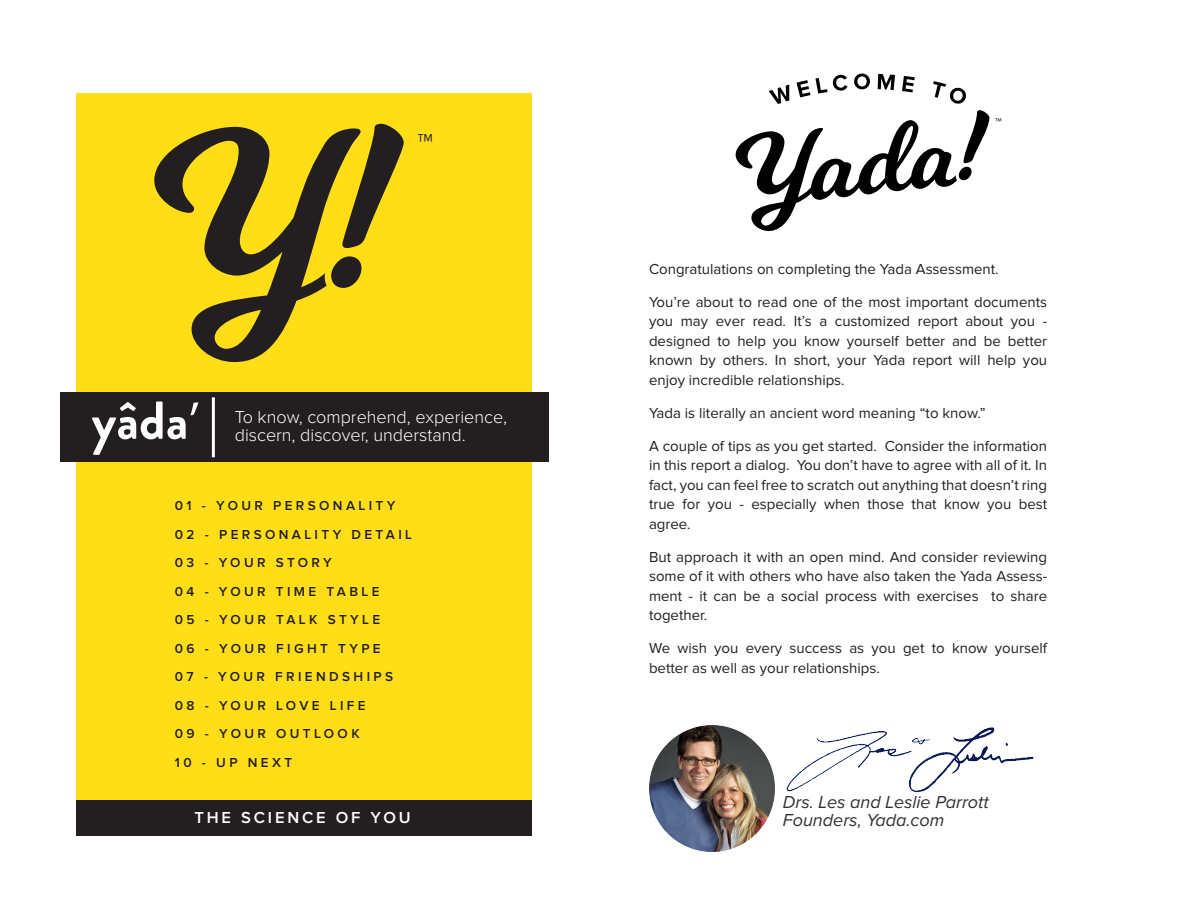
<style>
.page{position:relative;width:1188px;height:918px;background:#fff}
.page>*{position:absolute;margin:0;border:0;box-sizing:border-box;transform-origin:0 0}
.t1{font:34.35px "Proxima Nova";color:#231f20}
.t2{font:300 18px/18px "Proxima Nova";color:#fff}
.t3{font:italic 18px/18.6px "Proxima Nova";color:#323031}
.t4{font:600 16.5px "Proxima Nova";letter-spacing:.175em;color:#fff}
.t5{font:15px/19.5px "Proxima Nova";color:#231f20;text-align:justify}
.t6{font:14.55px "Proxima Nova";color:#010101}
.t7{font:600 13.5px/28.5px "Proxima Nova";letter-spacing:.25em;color:#231f20}
</style>
<div class="page">
<div style="left:77px;top:93px;width:455px;height:743px;background:#ffde17"></div>
<div style="left:60px;top:392px;width:489px;height:70px;background:#231f20"></div>
<svg style="left:736px;top:73px;width:254px;height:159px"></svg>
<div style="left:959px;top:167px;width:13px;height:13px;background:#010101;border-radius:5px"></div>
<svg style="left:154px;top:127px;width:177px;height:235px"></svg>
<svg style="left:331px;top:124px;width:73px;height:164px"></svg>
<svg style="left:92px;top:402px;width:106px;height:53px"></svg>
<hr style="left:212px;top:397px;width:3px;height:60px;background:#fff">
<img style="left:786px;top:727px;width:248px;height:65px">
<div style="left:77px;top:800px;width:455px;height:36px;background:#231f20"></div>
<img style="left:649px;top:726px;width:125px;height:125px">
<h1 class="t1" style="left:418px;top:130px;width:17px">™</h1>
<p class="t2" style="left:235px;top:409px;width:274px">To know, comprehend, experience, discern, discover, understand.</p>
<p class="t7" style="left:175px;top:492px;width:239px">01 - YOUR PERSONALITY<br>02 - PERSONALITY DETAIL<br>03 - YOUR STORY<br>04 - YOUR TIME TABLE<br>05 - YOUR TALK STYLE<br>06 - YOUR FIGHT TYPE<br>07 - YOUR FRIENDSHIPS<br>08 - YOUR LOVE LIFE<br>09 - YOUR OUTLOOK<br>10 - UP NEXT</p>
<p class="t4" style="left:194px;top:810px;width:218px">THE SCIENCE OF YOU</p>
<p class="t6" style="left:995px;top:116px;width:8px">™</p>
<p class="t5" style="left:649px;top:260px;width:351px">Congratulations on completing the Yada Assessment.</p>
<p class="t5" style="left:649px;top:293px;width:400px">You’re about to read one of the most important documents you may ever read. It’s a customized report about you - designed to help you know yourself better and be better known by others. In short, your Yada report will help you enjoy incredible relationships.</p>
<p class="t5" style="left:649px;top:404px;width:338px">Yada is literally an ancient word meaning “to know.”</p>
<p class="t5" style="left:649px;top:437px;width:400px">A couple of tips as you get started. Consider the information in this report a dialog. You don’t have to agree with all of it. In fact, you can feel free to scratch out anything that doesn’t ring true for you - especially when those that know you best agree.</p>
<p class="t5" style="left:649px;top:548px;width:400px">But approach it with an open mind. And consider reviewing some of it with others who have also taken the Yada Assess&shy;ment - it can be a social process with exercises to share together.</p>
<p class="t5" style="left:649px;top:639px;width:400px">We wish you every success as you get to know yourself better as well as your relationships.</p>
<p class="t3" style="left:783px;top:793px;width:208px">Drs. Les and Leslie Parrott<br>Founders, Yada.com</p>
</div>
